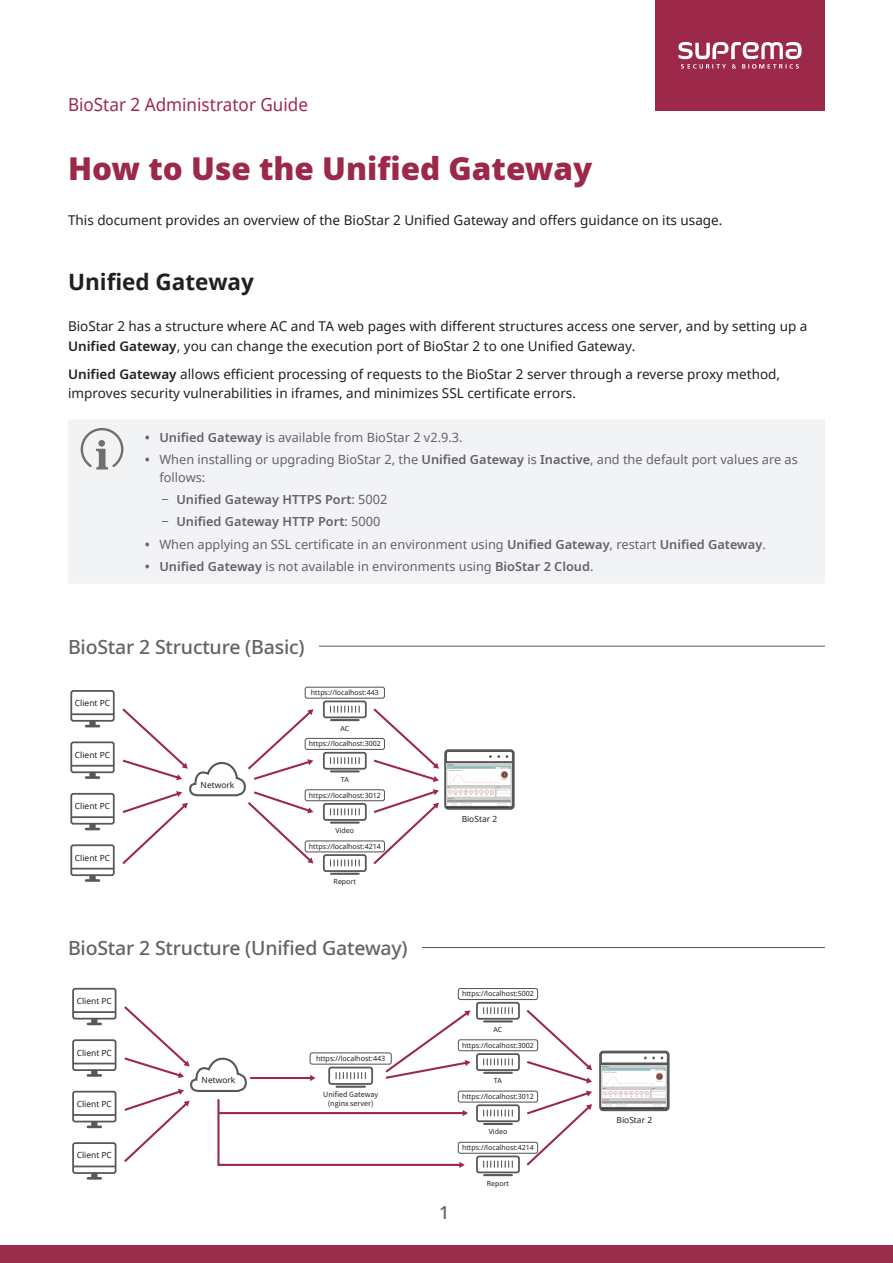
<style>
.page{position:relative;width:893px;height:1263px;background:#fff}
.page>*{position:absolute;margin:0;border:0;box-sizing:border-box;transform-origin:0 0}
.Chapter{font:900 31.5px "Noto Sans";color:#9c2949}
.Heading1{font:700 22.5px "Noto Sans";color:#231f20}
.Heading3{font:500 19.5px "Noto Sans";letter-spacing:-.01em;color:#636366}
.ModelName-Cover{font:18px "Noto Sans";color:#9c2949;scale:.95 1}
.t1{font:500 18px "Noto Sans";color:#636366}
.Description{font:13.5px/19.5px "Noto Sans";color:#231f20}
.t2{font:12.75px/18px "Noto Sans";color:#636366}
.t3{font:600 12.75px "Noto Sans";color:#636366}
.t4{font:8.4px "Noto Sans";color:#231f20}
.t5{font:7.2px/8.6px "Noto Sans CJ Kkr";color:#231f20;text-align:center}
.t6{font:7.2px "Noto Sans";color:#231f20}
.t7{font:7.05px "Noto Sans";color:#231f20}
.s1{font-weight:600}
.s2{font-size:15.3px}
.s3{font-weight:400}
</style>
<div class="page">
<div style="left:0;top:1245px;width:893px;height:18px;background:#992d4b"></div>
<div style="left:655px;top:0;width:170px;height:111px;background:#9c2949"></div>
<svg style="left:678px;top:42px;width:124px;height:27px"></svg>
<hr style="left:68px;top:646px;width:757px;height:1px;background:#57585a">
<div style="left:68px;top:637px;width:251px;height:21px;background:#fff"></div>
<hr style="left:68px;top:947px;width:757px;height:1px;background:#57585a">
<div style="left:68px;top:939px;width:354px;height:21px;background:#fff"></div>
<div style="left:68px;top:420px;width:757px;height:163px;background:#f2f3f4"></div>
<svg style="left:81px;top:428px;width:42px;height:41px"></svg>
<hr style="left:331px;top:719px;width:28px;height:2px;background:#57585a">
<div style="left:323px;top:700px;width:44px;height:18px;border:2px solid #57585a;border-radius:2px"></div>
<svg style="left:330px;top:706px;width:30px;height:6px"></svg>
<div style="left:305px;top:687px;width:80px;height:12px;border:1px solid #57585a;border-radius:2px"></div>
<hr style="left:331px;top:770px;width:28px;height:2px;background:#57585a">
<div style="left:323px;top:752px;width:44px;height:18px;border:2px solid #57585a;border-radius:2px"></div>
<svg style="left:330px;top:757px;width:30px;height:7px"></svg>
<div style="left:305px;top:738px;width:80px;height:12px;border:1px solid #57585a;border-radius:2px"></div>
<div style="left:305px;top:789px;width:80px;height:12px;border:1px solid #57585a;border-radius:2px"></div>
<hr style="left:331px;top:821px;width:28px;height:3px;background:#57585a">
<div style="left:323px;top:803px;width:44px;height:18px;border:2px solid #57585a;border-radius:2px"></div>
<svg style="left:330px;top:808px;width:30px;height:7px"></svg>
<div style="left:305px;top:840px;width:80px;height:12px;border:1px solid #57585a;border-radius:2px"></div>
<hr style="left:331px;top:873px;width:28px;height:2px;background:#57585a">
<div style="left:323px;top:854px;width:44px;height:18px;border:2px solid #57585a;border-radius:2px"></div>
<svg style="left:330px;top:859px;width:30px;height:7px"></svg>
<hr style="left:71px;top:713px;width:43px;height:2px;background:#57585a">
<svg style="left:85px;top:722px;width:15px;height:5px"></svg>
<div style="left:70px;top:690px;width:45px;height:32px;border:2px solid #57585a;border-radius:2px"></div>
<hr style="left:71px;top:765px;width:43px;height:2px;background:#57585a">
<svg style="left:85px;top:773px;width:15px;height:6px"></svg>
<div style="left:70px;top:741px;width:45px;height:32px;border:2px solid #57585a;border-radius:2px"></div>
<hr style="left:71px;top:816px;width:43px;height:2px;background:#57585a">
<svg style="left:85px;top:825px;width:15px;height:5px"></svg>
<div style="left:70px;top:793px;width:45px;height:32px;border:2px solid #57585a;border-radius:2px"></div>
<hr style="left:71px;top:868px;width:43px;height:1px;background:#57585a">
<svg style="left:85px;top:876px;width:15px;height:6px"></svg>
<div style="left:70px;top:844px;width:45px;height:32px;border:2px solid #57585a;border-radius:2px"></div>
<svg style="left:371px;top:708px;width:144px;height:157px"></svg>
<svg style="left:122px;top:708px;width:191px;height:157px"></svg>
<svg style="left:599px;top:1051px;width:71px;height:60px"></svg>
<img style="left:602px;top:1065px;width:65px;height:44px">
<hr style="left:484px;top:1020px;width:28px;height:2px;background:#57585a">
<div style="left:476px;top:1002px;width:44px;height:18px;border:2px solid #57585a;border-radius:2px"></div>
<svg style="left:483px;top:1007px;width:30px;height:7px"></svg>
<div style="left:458px;top:988px;width:80px;height:12px;border:1px solid #57585a;border-radius:2px"></div>
<hr style="left:484px;top:1072px;width:28px;height:2px;background:#57585a">
<div style="left:476px;top:1053px;width:44px;height:18px;border:2px solid #57585a;border-radius:2px"></div>
<svg style="left:483px;top:1058px;width:30px;height:7px"></svg>
<div style="left:458px;top:1039px;width:80px;height:12px;border:1px solid #57585a;border-radius:2px"></div>
<div style="left:458px;top:1090px;width:80px;height:12px;border:1px solid #57585a;border-radius:2px"></div>
<hr style="left:484px;top:1123px;width:28px;height:2px;background:#57585a">
<div style="left:476px;top:1104px;width:44px;height:18px;border:2px solid #57585a;border-radius:2px"></div>
<svg style="left:483px;top:1110px;width:30px;height:6px"></svg>
<div style="left:458px;top:1142px;width:80px;height:12px;border:1px solid #57585a;border-radius:2px"></div>
<hr style="left:484px;top:1174px;width:28px;height:2px;background:#57585a">
<div style="left:476px;top:1155px;width:44px;height:18px;border:2px solid #57585a;border-radius:2px"></div>
<svg style="left:483px;top:1161px;width:30px;height:6px"></svg>
<svg style="left:524px;top:1010px;width:68px;height:73px"></svg>
<svg style="left:524px;top:1090px;width:68px;height:76px"></svg>
<hr style="left:73px;top:1011px;width:43px;height:2px;background:#57585a">
<svg style="left:87px;top:1019px;width:15px;height:6px"></svg>
<div style="left:72px;top:988px;width:44px;height:31px;border:2px solid #57585a;border-radius:2px"></div>
<hr style="left:73px;top:1063px;width:43px;height:1px;background:#57585a">
<svg style="left:87px;top:1071px;width:15px;height:6px"></svg>
<div style="left:72px;top:1039px;width:44px;height:32px;border:2px solid #57585a;border-radius:2px"></div>
<hr style="left:73px;top:1114px;width:43px;height:2px;background:#57585a">
<svg style="left:87px;top:1122px;width:15px;height:6px"></svg>
<div style="left:72px;top:1091px;width:44px;height:31px;border:2px solid #57585a;border-radius:2px"></div>
<hr style="left:73px;top:1165px;width:43px;height:2px;background:#57585a">
<svg style="left:87px;top:1174px;width:15px;height:5px"></svg>
<div style="left:72px;top:1142px;width:44px;height:32px;border:2px solid #57585a;border-radius:2px"></div>
<svg style="left:124px;top:1006px;width:347px;height:162px"></svg>
<p class="ModelName-Cover" style="left:68px;top:92px;width:254px">BioStar 2 Administrator Guide</p>
<p class="Chapter" style="left:68px;top:145px;width:526px">How to Use the Unified Gateway</p>
<p class="Description" style="left:68px;top:210px;width:656px">This document provides an overview of the BioStar 2 Unified Gateway and offers guidance on its usage.</p>
<p class="Heading1" style="left:68px;top:266px;width:187px">Unified Gateway</p>
<p class="Description" style="left:68px;top:316px;width:741px">BioStar 2 has a structure where AC and TA web pages with different structures access one server, and by setting up a<br><span class="s1">Unified Gateway</span>, you can change the execution port of BioStar 2 to one Unified Gateway.</p>
<p class="Description" style="left:68px;top:364px;width:714px"><span class="s1">Unified Gateway</span> allows efficient processing of requests to the BioStar 2 server through a reverse proxy method, improves security vulnerabilities in iframes, and minimizes SSL certificate errors.</p>
<p class="t2" style="left:145px;top:428px;width:319px"><span class="s2">•</span> <span class="s1">Unified Gateway</span> is available from BioStar 2 v2.9.3.</p>
<p class="t2" style="left:159px;top:450px;width:640px;text-indent:-15px"><span class="s2">•</span> When installing or upgrading BioStar 2, the <span class="s1">Unified Gateway</span> is <span class="s1">Inactive</span>, and the default port values are as follows:</p>
<p class="t3" style="left:162px;top:490px;width:227px"><span class="s3">‒</span> Unified Gateway HTTPS Port<span class="s3">: 5002</span></p>
<p class="t3" style="left:162px;top:513px;width:220px"><span class="s3">‒</span> Unified Gateway HTTP Port<span class="s3">: 5000</span></p>
<p class="t2" style="left:145px;top:535px;width:623px"><span class="s2">•</span> When applying an SSL certificate in an environment using <span class="s1">Unified Gateway</span>, restart <span class="s1">Unified Gateway</span>.</p>
<p class="t2" style="left:145px;top:557px;width:450px"><span class="s2">•</span> <span class="s1">Unified Gateway</span> is not available in environments using <span class="s1">BioStar 2 Cloud</span>.</p>
<p class="Heading3" style="left:68px;top:633px;width:238px">BioStar 2 Structure (Basic)</p>
<p class="t4" style="left:75px;top:697px;width:37px">Client PC</p>
<p class="t4" style="left:75px;top:749px;width:37px">Client PC</p>
<p class="t4" style="left:75px;top:800px;width:37px">Client PC</p>
<p class="t4" style="left:75px;top:852px;width:37px">Client PC</p>
<p class="t4" style="left:201px;top:779px;width:35px">Network</p>
<p class="t7" style="left:311px;top:688px;width:69px">https://localhost:443</p>
<p class="t7" style="left:340px;top:723px;width:10px">AC</p>
<p class="t7" style="left:309px;top:739px;width:73px">https://localhost:3002</p>
<p class="t7" style="left:341px;top:774px;width:10px">TA</p>
<p class="t7" style="left:309px;top:790px;width:73px">https://localhost:3012</p>
<p class="t7" style="left:336px;top:826px;width:20px">Video</p>
<p class="t7" style="left:309px;top:841px;width:73px">https://localhost:4214</p>
<p class="t7" style="left:334px;top:877px;width:24px">Report</p>
<p class="Heading3" style="left:68px;top:934px;width:341px">BioStar 2 Structure (Unified Gateway)</p>
<p class="t4" style="left:77px;top:995px;width:37px">Client PC</p>
<p class="t4" style="left:77px;top:1047px;width:37px">Client PC</p>
<p class="t4" style="left:77px;top:1098px;width:37px">Client PC</p>
<p class="t4" style="left:77px;top:1149px;width:37px">Client PC</p>
<p class="t4" style="left:202px;top:1074px;width:35px">Network</p>
<p class="t6" style="left:316px;top:1053px;width:71px">https://localhost:443</p>
<p class="t5" style="left:323px;top:1090px;width:57px">Unified Gateway (nginx server)</p>
<p class="t4" style="left:462px;top:813px;width:37px">BioStar 2</p>
<h3 class="t1" style="left:439px;top:1200px;width:12px">1</h3>
<p class="t7" style="left:462px;top:989px;width:73px">https://localhost:5002</p>
<p class="t7" style="left:494px;top:1024px;width:10px">AC</p>
<p class="t7" style="left:462px;top:1040px;width:73px">https://localhost:3002</p>
<p class="t7" style="left:494px;top:1076px;width:10px">TA</p>
<p class="t7" style="left:462px;top:1092px;width:73px">https://localhost:3012</p>
<p class="t7" style="left:489px;top:1127px;width:20px">Video</p>
<p class="t7" style="left:462px;top:1143px;width:73px">https://localhost:4214</p>
<p class="t7" style="left:487px;top:1178px;width:24px">Report</p>
<p class="t4" style="left:617px;top:1114px;width:37px">BioStar 2</p>
</div>
